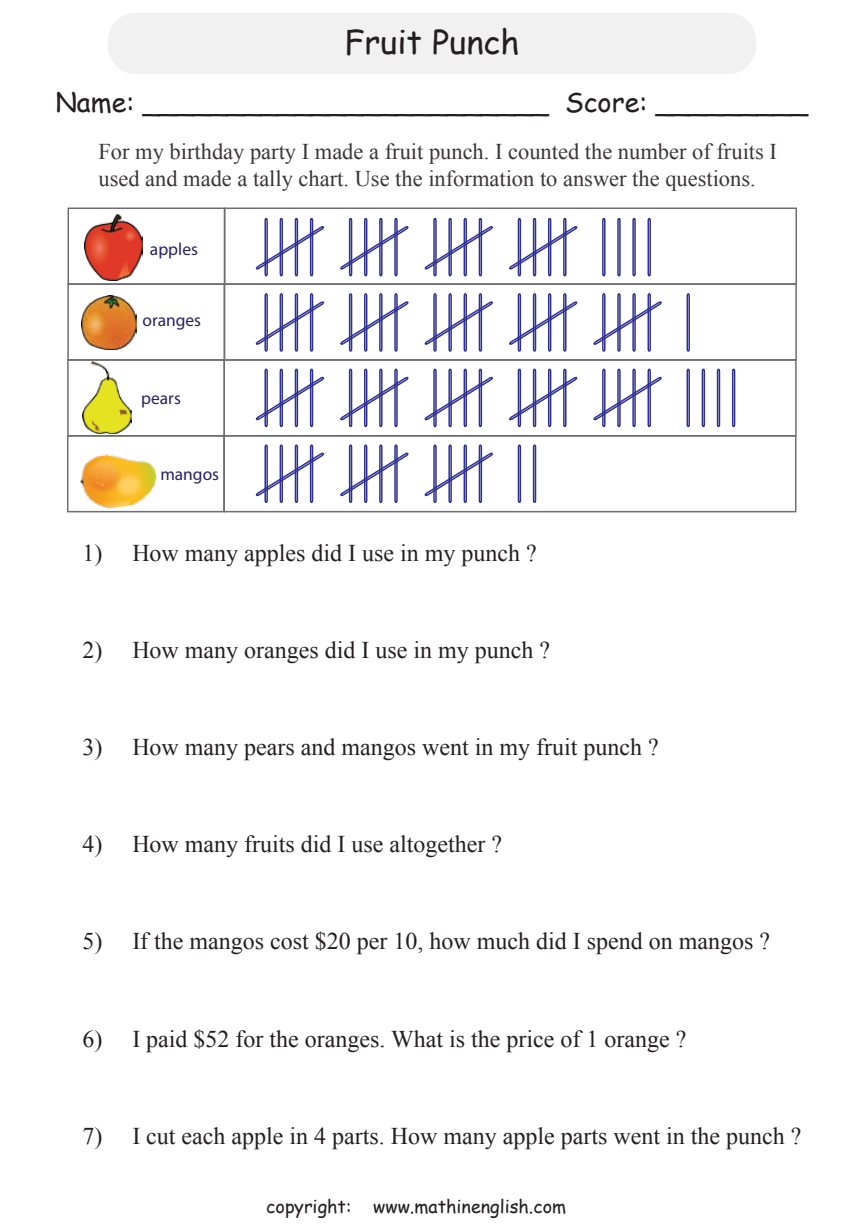
<style>
.page{position:relative;width:864px;height:1224px;background:#fff}
.page>*{position:absolute;margin:0;border:0;box-sizing:border-box;transform-origin:0 0}
.t1{font:33px "Comic Sans MS";color:#231f20}
.t2{font:27px "Comic Sans MS";color:#231f20}
.t3{font:24px "Times New Roman";color:#231f20}
.t4{font:22.5px/27px "Times New Roman";color:#231f20}
.t5{font:18px "Comic Sans MS";color:#231f20}
.t6{font:17.4px "Myriad Pro";color:#262262}
</style>
<div class="page">
<div style="left:108px;top:13px;width:648px;height:61px;background:#f1f1f2;border-radius:28px"></div>
<div style="left:223px;top:435px;width:574px;height:77px;border:2px solid #6d6e71"></div>
<div style="left:67px;top:435px;width:158px;height:77px;border:2px solid #6d6e71"></div>
<div style="left:224px;top:359px;width:573px;height:77px;border:2px solid #6d6e71"></div>
<div style="left:67px;top:359px;width:158px;height:77px;border:2px solid #6d6e71"></div>
<div style="left:224px;top:283px;width:573px;height:78px;border:2px solid #6d6e71"></div>
<div style="left:67px;top:283px;width:158px;height:78px;border:2px solid #6d6e71"></div>
<svg style="left:255px;top:293px;width:70px;height:59px"></svg>
<svg style="left:340px;top:293px;width:69px;height:59px"></svg>
<svg style="left:424px;top:293px;width:69px;height:59px"></svg>
<svg style="left:509px;top:293px;width:69px;height:59px"></svg>
<svg style="left:593px;top:293px;width:69px;height:59px"></svg>
<svg style="left:686px;top:293px;width:4px;height:59px"></svg>
<svg style="left:255px;top:217px;width:70px;height:60px"></svg>
<svg style="left:340px;top:217px;width:69px;height:60px"></svg>
<svg style="left:424px;top:217px;width:69px;height:60px"></svg>
<svg style="left:509px;top:217px;width:69px;height:60px"></svg>
<svg style="left:602px;top:217px;width:4px;height:60px"></svg>
<svg style="left:617px;top:218px;width:4px;height:59px"></svg>
<svg style="left:632px;top:218px;width:4px;height:59px"></svg>
<svg style="left:647px;top:217px;width:4px;height:60px"></svg>
<svg style="left:255px;top:368px;width:70px;height:60px"></svg>
<svg style="left:340px;top:368px;width:69px;height:60px"></svg>
<svg style="left:424px;top:368px;width:69px;height:60px"></svg>
<svg style="left:509px;top:368px;width:69px;height:60px"></svg>
<svg style="left:593px;top:368px;width:69px;height:60px"></svg>
<svg style="left:686px;top:368px;width:4px;height:60px"></svg>
<svg style="left:701px;top:368px;width:5px;height:60px"></svg>
<svg style="left:716px;top:368px;width:5px;height:60px"></svg>
<svg style="left:731px;top:368px;width:5px;height:60px"></svg>
<svg style="left:255px;top:444px;width:70px;height:59px"></svg>
<svg style="left:340px;top:444px;width:69px;height:59px"></svg>
<svg style="left:424px;top:444px;width:69px;height:59px"></svg>
<svg style="left:517px;top:444px;width:5px;height:59px"></svg>
<svg style="left:532px;top:444px;width:5px;height:59px"></svg>
<div style="left:224px;top:207px;width:573px;height:78px;border:2px solid #6d6e71"></div>
<div style="left:68px;top:207px;width:157px;height:78px;border:2px solid #6d6e71"></div>
<img style="left:84px;top:214px;width:59px;height:66px">
<img style="left:81px;top:295px;width:55px;height:54px">
<img style="left:83px;top:362px;width:49px;height:72px">
<img style="left:75px;top:436px;width:85px;height:76px">
<h1 class="t1" style="left:344px;top:17px;width:177px">Fruit Punch</h1>
<p class="t2" style="left:55px;top:82px;width:754px">Name: ________________________ Score: _________</p>
<p class="t4" style="left:98px;top:138px;width:680px">For my birthday party I made a fruit punch. I counted the number of fruits I used and made a tally chart. Use the information to answer the questions.</p>
<p class="t6" style="left:150px;top:239px;width:50px">apples</p>
<p class="t6" style="left:142px;top:309px;width:60px">oranges</p>
<p class="t6" style="left:141px;top:388px;width:41px">pears</p>
<p class="t6" style="left:160px;top:463px;width:60px">mangos</p>
<p class="t3" style="left:82px;top:536px;width:456px">1) How many apples did I use in my punch ?</p>
<p class="t3" style="left:82px;top:633px;width:469px">2) How many oranges did I use in my punch ?</p>
<p class="t3" style="left:82px;top:731px;width:578px">3) How many pears and mangos went in my fruit punch ?</p>
<p class="t3" style="left:82px;top:828px;width:421px">4) How many fruits did I use altogether ?</p>
<p class="t3" style="left:82px;top:925px;width:689px">5) If the mangos cost $20 per 10, how much did I spend on mangos ?</p>
<p class="t3" style="left:82px;top:1022px;width:606px">6) I paid $52 for the oranges. What is the price of 1 orange ?</p>
<p class="t3" style="left:82px;top:1119px;width:721px">7) I cut each apple in 4 parts. How many apple parts went in the punch ?</p>
<p class="t5" style="left:266px;top:1192px;width:301px">copyright: www.mathinenglish.com</p>
</div>
